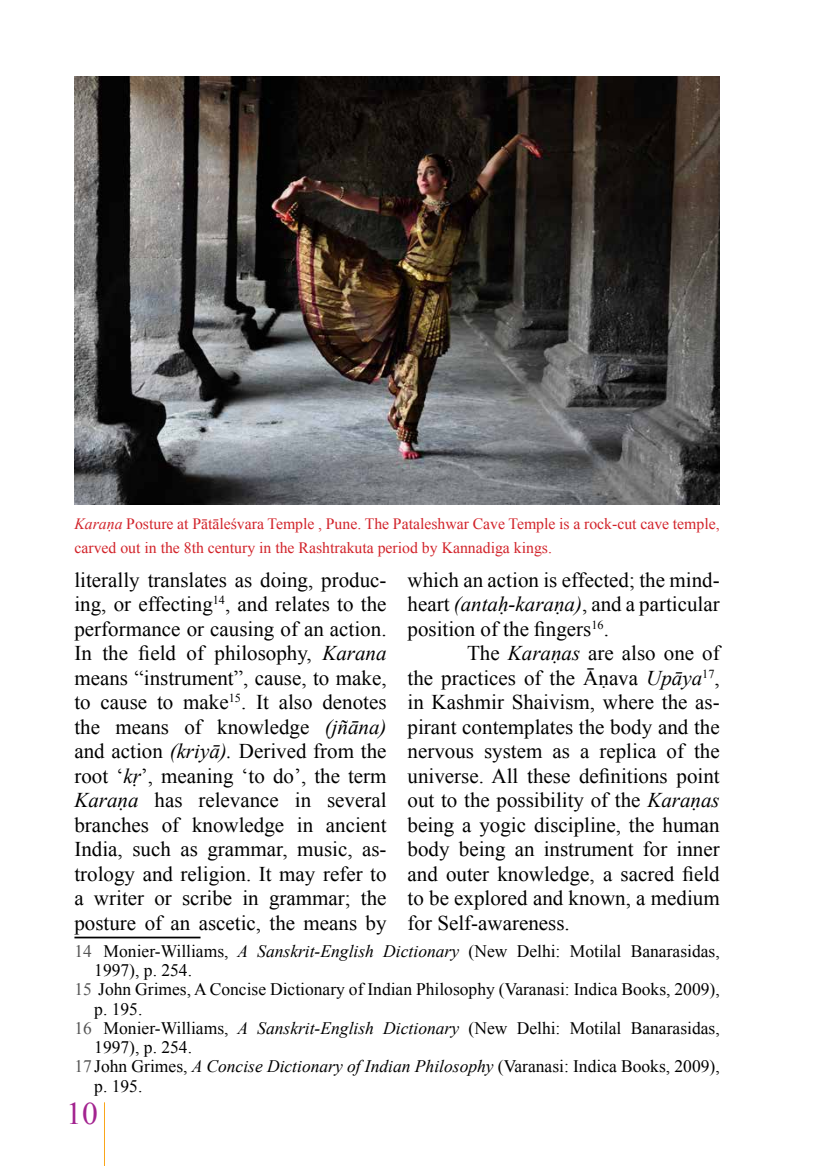
<style>
.page{position:relative;width:819px;height:1166px;background:#fff}
.page>*{position:absolute;margin:0;border:0;box-sizing:border-box;transform-origin:0 0}
.t1{font:31.5px "Times New Roman";color:#a3238f}
.t2{font:21px/24.5px "Times New Roman";color:#000;text-align:justify}
.t3{font:17.5px "Times New Roman";color:#000}
.t4{font:15.75px/24.5px "Times New Roman";color:#d2232a}
.s1{font-style:italic}
.s2{color:#545454}
</style>
<div class="page">
<hr style="left:104px;top:1102px;width:1px;height:64px;background:#faa61a">
<hr style="left:74px;top:936px;width:126px;height:2px;background:#000">
<img style="left:74px;top:76px;width:645px;height:428px">
<p class="t4" style="left:74px;top:511px;width:646px"><span class="s1">Karaṇa</span> Posture at Pātāleśvara Temple , Pune. The Pataleshwar Cave Temple is a rock-cut cave temple, carved out in the 8th century in the Rashtrakuta period by Kannadiga kings.</p>
<p class="t2" style="left:74px;top:567px;width:313px">literally translates as doing, produc&shy;ing, or effecting<sup>14</sup>, and relates to the performance or causing of an action.<br>In the field of philosophy, <span class="s1">Karana </span>means “instrument”, cause, to make, to cause to make<sup>15</sup>. It also denotes the means of knowledge <span class="s1">(jñāna) </span>and action <span class="s1">(kriyā).</span> Derived from the root ‘<span class="s1">kṛ</span>’, meaning ‘to do’, the term <span class="s1">Karaṇa</span> has relevance in several branches of knowledge in ancient India, such as grammar, music, as&shy;trology and religion. It may refer to a writer or scribe in grammar; the posture of an ascetic, the means by</p>
<p class="t3" style="left:74px;top:939px;width:646px"><span class="s2">14</span> Monier-Williams, <span class="s1">A Sanskrit-English Dictionary</span> (New Delhi: Motilal Banarasidas,</p>
<p class="t3" style="left:94px;top:958px;width:99px">1997), p. 254.</p>
<p class="t3" style="left:74px;top:977px;width:646px"><span class="s2">15</span> John Grimes, A Concise Dictionary of Indian Philosophy (Varanasi: Indica Books, 2009),</p>
<p class="t3" style="left:94px;top:997px;width:50px">p. 195.</p>
<p class="t3" style="left:74px;top:1016px;width:646px"><span class="s2">16</span> Monier-Williams, <span class="s1">A Sanskrit-English Dictionary</span> (New Delhi: Motilal Banarasidas,</p>
<p class="t3" style="left:94px;top:1035px;width:99px">1997), p. 254.</p>
<p class="t3" style="left:74px;top:1054px;width:646px"><span class="s2">17</span> John Grimes, <span class="s1">A Concise Dictionary of Indian Philosophy</span> (Varanasi: Indica Books, 2009),</p>
<p class="t3" style="left:94px;top:1074px;width:50px">p. 195.</p>
<p class="t2" style="left:407px;top:567px;width:313px">which an action is effected; the mind&shy;heart <span class="s1">(antaḥ-karaṇa)</span>, and a particular position of the fingers<sup>16</sup>.</p>
<p class="t2" style="left:407px;top:641px;width:313px;text-indent:60px">The <span class="s1">Karaṇas</span> are also one of the practices of the Āṇava <span class="s1">Upāya</span><sup>17</sup>, in Kashmir Shaivism, where the as&shy;pirant contemplates the body and the nervous system as a replica of the universe. All these definitions point out to the possibility of the <span class="s1">Karaṇas </span>being a yogic discipline, the human body being an instrument for inner and outer knowledge, a sacred field to be explored and known, a medium for Self-awareness.</p>
<h1 class="t1" style="left:66px;top:1092px;width:33px">10</h1>
</div>
